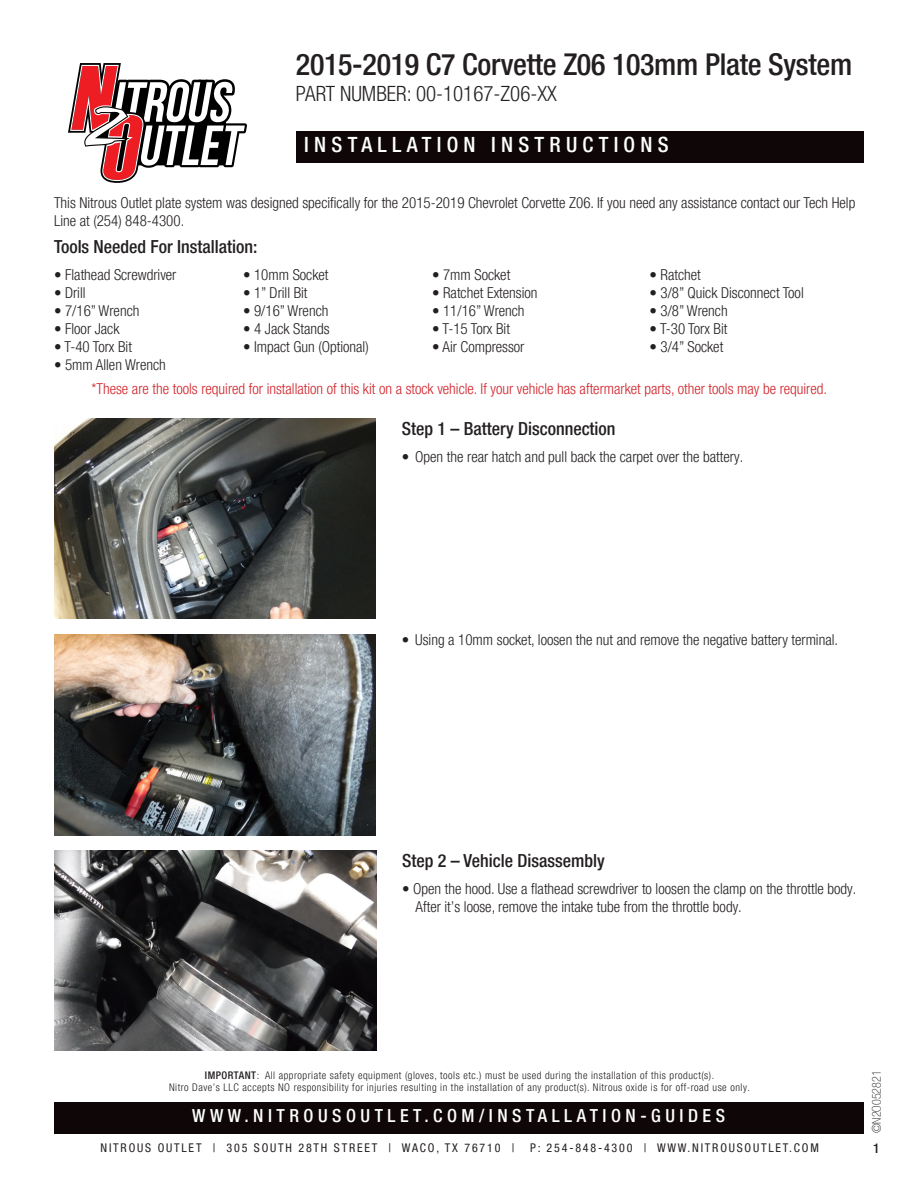
<style>
.page{position:relative;width:918px;height:1188px;background:#fff}
.page>*{position:absolute;margin:0;border:0;box-sizing:border-box;transform-origin:0 0}
.t1{font:500 condensed 30px "Helvetica Neue LT Pro";letter-spacing:-.01em;color:#231f20}
.t2{font:300 condensed 21px "Helvetica Neue LT Pro";color:#231f20}
.t3{font:500 condensed 21px "Helvetica Neue LT Pro";letter-spacing:.25em;color:#fff}
.t4{font:500 condensed 18px "Helvetica Neue LT Pro";color:#231f20}
.t5{font:500 condensed 18px "Helvetica Neue LT Pro";letter-spacing:.25em;color:#fff}
.t6{font:300 condensed 15px/18px "Helvetica Neue LT Pro";color:#231f20}
.t7{font:300 condensed 15px "Helvetica Neue LT Pro";color:#d1232a}
.t8{font:500 condensed 13.5px "Helvetica Neue LT Pro";color:#231f20}
.t9{font:condensed 12px "Helvetica Neue LT Pro";letter-spacing:.15em;color:#231f20}
.t10{font:100 condensed 12px "Helvetica Neue LT Pro";color:#231f20}
.t11{font:300 condensed 10.5px/12px "Helvetica Neue LT Pro";letter-spacing:.05em;color:#231f20;text-align:center}
.s1{font-weight:500}
</style>
<div class="page">
<svg style="left:68px;top:63px;width:179px;height:120px"></svg>
<div style="left:297px;top:131px;width:567px;height:31px;background:#0e0607"></div>
<div style="left:54px;top:1102px;width:810px;height:31px;background:#0e0607"></div>
<img style="left:54px;top:418px;width:322px;height:201px">
<img style="left:54px;top:634px;width:322px;height:201px">
<img style="left:54px;top:850px;width:322px;height:201px">
<h1 class="t1" style="left:296px;top:47px;width:558px">2015-2019 C7 Corvette Z06 103mm Plate System</h1>
<h2 class="t2" style="left:296px;top:81px;width:262px">PART NUMBER: 00-10167-Z06-XX</h2>
<h2 class="t3" style="left:304px;top:132px;width:366px">INSTALLATION INSTRUCTIONS</h2>
<p class="t6" style="left:54px;top:194px;width:803px">This Nitrous Outlet plate system was designed specifically for the 2015-2019 Chevrolet Corvette Z06. If you need any assistance contact our Tech Help<br>Line at (254) 848-4300.</p>
<p class="t4" style="left:54px;top:236px;width:205px">Tools Needed For Installation:</p>
<p class="t6" style="left:54px;top:266px;width:124px">• Flathead Screwdriver</p>
<p class="t6" style="left:243px;top:266px;width:87px">• 10mm Socket</p>
<p class="t6" style="left:432px;top:266px;width:80px">• 7mm Socket</p>
<p class="t6" style="left:650px;top:266px;width:53px">• Ratchet</p>
<p class="t6" style="left:54px;top:284px;width:33px">• Drill</p>
<p class="t6" style="left:243px;top:284px;width:66px">• 1” Drill Bit</p>
<p class="t6" style="left:432px;top:284px;width:107px">• Ratchet Extension</p>
<p class="t6" style="left:650px;top:284px;width:156px">• 3/8” Quick Disconnect Tool</p>
<p class="t6" style="left:54px;top:302px;width:87px">• 7/16” Wrench</p>
<p class="t6" style="left:243px;top:302px;width:87px">• 9/16” Wrench</p>
<p class="t6" style="left:432px;top:302px;width:94px">• 11/16” Wrench</p>
<p class="t6" style="left:650px;top:302px;width:80px">• 3/8” Wrench</p>
<p class="t6" style="left:54px;top:320px;width:67px">• Floor Jack</p>
<p class="t6" style="left:243px;top:320px;width:88px">• 4 Jack Stands</p>
<p class="t6" style="left:432px;top:320px;width:79px">• T-15 Torx Bit</p>
<p class="t6" style="left:650px;top:320px;width:79px">• T-30 Torx Bit</p>
<p class="t6" style="left:54px;top:338px;width:79px">• T-40 Torx Bit</p>
<p class="t6" style="left:243px;top:338px;width:127px">• Impact Gun (Optional)</p>
<p class="t6" style="left:432px;top:338px;width:94px">• Air Compressor</p>
<p class="t6" style="left:650px;top:338px;width:75px">• 3/4” Socket</p>
<p class="t6" style="left:54px;top:356px;width:113px">• 5mm Allen Wrench</p>
<p class="t7" style="left:91px;top:380px;width:737px">*These are the tools required for installation of this kit on a stock vehicle. If your vehicle has aftermarket parts, other tools may be required.</p>
<p class="t4" style="left:402px;top:418px;width:215px">Step 1 – Battery Disconnection</p>
<p class="t6" style="left:402px;top:448px;width:343px">• Open the rear hatch and pull back the carpet over the battery.</p>
<p class="t6" style="left:402px;top:631px;width:438px">• Using a 10mm socket, loosen the nut and remove the negative battery terminal.</p>
<p class="t4" style="left:402px;top:850px;width:204px">Step 2 – Vehicle Disassembly</p>
<p class="t6" style="left:416px;top:880px;width:442px;text-indent:-14px">• Open the hood. Use a flathead screwdriver to loosen the clamp on the throttle body.<br>After it’s loose, remove the intake tube from the throttle body.</p>
<p class="t11" style="left:169px;top:1069px;width:582px"><span class="s1">IMPORTANT</span>: All appropriate safety equipment (gloves, tools etc.) must be used during the installation of this product(s).<br>Nitro Dave’s LLC accepts NO responsibility for injuries resulting in the installation of any product(s). Nitrous oxide is for off-road use only.</p>
<p class="t5" style="left:192px;top:1105px;width:534px">WWW.NITROUSOUTLET.COM/INSTALLATION-GUIDES</p>
<p class="t9" style="left:101px;top:1140px;width:415px">NITROUS OUTLET | 305 SOUTH 28TH STREET | WACO, TX 76710 |</p>
<p class="t9" style="left:530px;top:1140px;width:290px">P: 254-848-4300 | WWW.NITROUSOUTLET.COM</p>
<p class="t10" style="left:870px;top:1133px;width:64px;rotate:-90deg">©N2O052821</p>
<p class="t8" style="left:873px;top:1140px;width:8px">1</p>
</div>
